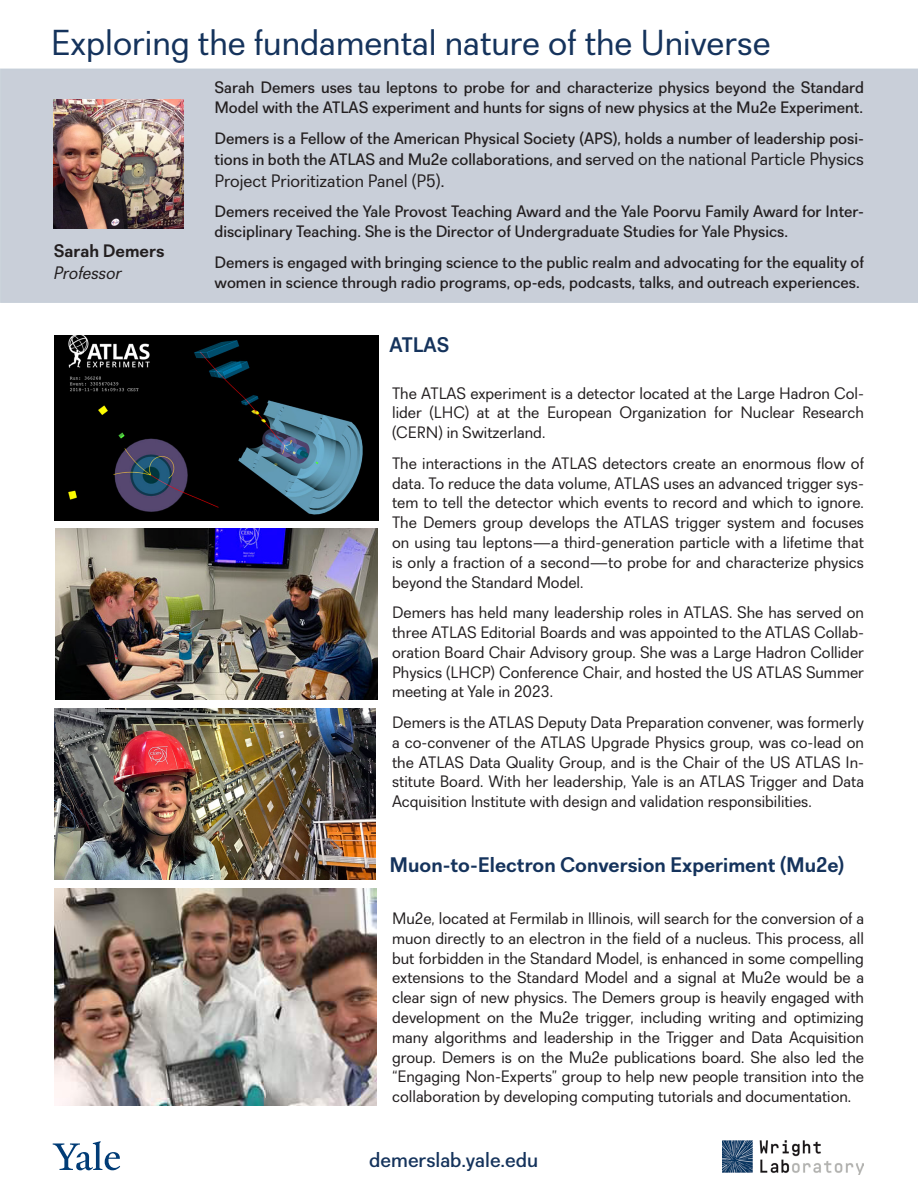
<style>
.page{position:relative;width:918px;height:1188px;background:#fff}
.page>*{position:absolute;margin:0;border:0;box-sizing:border-box;transform-origin:0 0}
.t1{font:36px "Recta";color:#15335c}
.t2{font:700 21px "Recta";color:#15335c}
.t3{font:500 21px "Recta";color:#15335c}
.t4{font:18px "Recta";color:#231f20}
.t5{font:700 18px "Recta";color:#231f20}
.t6{font:italic 18px "Recta";color:#231f20}
.t7{font:16.5px/19.8px "Recta";color:#231f20;text-align:justify}
.t8{font:500 16.5px/19.8px "Recta";color:#231f20}
.s1{font-weight:400;font-size:18px}
.s2{font-weight:500;font-size:16.5px}
</style>
<div class="page">
<div style="left:1px;top:69px;width:917px;height:234px;background:#c9cfd9"></div>
<img style="left:54px;top:99px;width:129px;height:130px">
<img style="left:55px;top:335px;width:324px;height:185px">
<img style="left:56px;top:528px;width:321px;height:171px">
<img style="left:54px;top:888px;width:322px;height:217px">
<img style="left:722px;top:1141px;width:142px;height:33px">
<svg style="left:53px;top:1141px;width:67px;height:29px"></svg>
<img style="left:54px;top:708px;width:322px;height:171px">
<svg style="left:0;top:69px;width:1px;height:234px"></svg>
<p class="t1" style="left:51px;top:22px;width:721px">Exploring the fundamental nature of the Universe</p>
<p class="t8" style="left:215px;top:78px;width:651px">Sarah Demers uses tau leptons to probe for and characterize physics beyond the Standard<br>Model with the ATLAS experiment and hunts for signs of new physics at the Mu2e Experiment.</p>
<p class="t8" style="left:215px;top:127px;width:651px;line-height:21.6px">Demers is a Fellow of the American Physical Society (APS), holds a number of leadership posi&shy;tions in both the ATLAS and Mu2e collaborations, and s<span class="s1">erved on the national Particle Physics</span></p>
<p class="t4" style="left:215px;top:170px;width:231px">Project Prioritization Panel (P5)<span class="s2">.</span></p>
<p class="t8" style="left:215px;top:202px;width:651px">Demers received the Yale Provost Teaching Award and the Yale Poorvu Family Award for Inter&shy;disciplinary Teaching. She is the Director of Undergraduate Studies for Yale Physics.</p>
<p class="t8" style="left:215px;top:252px;width:651px">Demers is engaged with bringing science to the public realm and advocating for the equality of women in science through radio programs, op-eds, podcasts, talks, and outreach experiences.</p>
<p class="t5" style="left:54px;top:240px;width:112px">Sarah Demers</p>
<p class="t6" style="left:54px;top:262px;width:69px">Professor</p>
<p class="t2" style="left:390px;top:332px;width:61px">ATLAS</p>
<p class="t7" style="left:392px;top:383px;width:473px">The ATLAS experiment is a detector located at the Large Hadron Col&shy;lider (LHC) at at the European Organization for Nuclear Research (CERN) in Switzerland.</p>
<p class="t7" style="left:392px;top:453px;width:473px">The interactions in the ATLAS detectors create an enormous flow of data. To reduce the data volume, ATLAS uses an advanced trigger sys&shy;tem to tell the detector which events to record and which to ignore.<br>The Demers group develops the ATLAS trigger system and focuses on using tau leptons—a third-generation particle with a lifetime that is only a fraction of a second—to probe for and characterize physics beyond the Standard Model.</p>
<p class="t7" style="left:392px;top:603px;width:473px">Demers has held many leadership roles in ATLAS. She has served on three ATLAS Editorial Boards and was appointed to the ATLAS Collab&shy;oration Board Chair Advisory group. She was a Large Hadron Collider Physics (LHCP) Conference Chair, and hosted the US ATLAS Summer meeting at Yale in 2023.</p>
<p class="t7" style="left:392px;top:712px;width:473px">Demers is the ATLAS Deputy Data Preparation convener, was formerly a co-convener of the ATLAS Upgrade Physics group, was co-lead on the ATLAS Data Quality Group, and is the Chair of the US ATLAS In&shy;stitute Board. With her leadership, Yale is an ATLAS Trigger and Data Acquisition Institute with design and validation responsibilities.</p>
<p class="t2" style="left:390px;top:852px;width:456px">Muon-to-Electron Conversion Experiment (Mu2e)</p>
<p class="t7" style="left:392px;top:908px;width:473px">Mu2e, located at Fermilab in Illinois, will search for the conversion of a muon directly to an electron in the field of a nucleus. This process, all but forbidden in the Standard Model, is enhanced in some compelling extensions to the Standard Model and a signal at Mu2e would be a clear sign of new physics. The Demers group is heavily engaged with development on the Mu2e trigger, including writing and optimizing many algorithms and leadership in the Trigger and Data Acquisition group. Demers is on the Mu2e publications board. She also led the “Engaging Non-Experts” group to help new people transition into the collaboration by developing computing tutorials and documentation.</p>
<p class="t3" style="left:369px;top:1147px;width:170px">demerslab.yale.edu</p>
</div>
